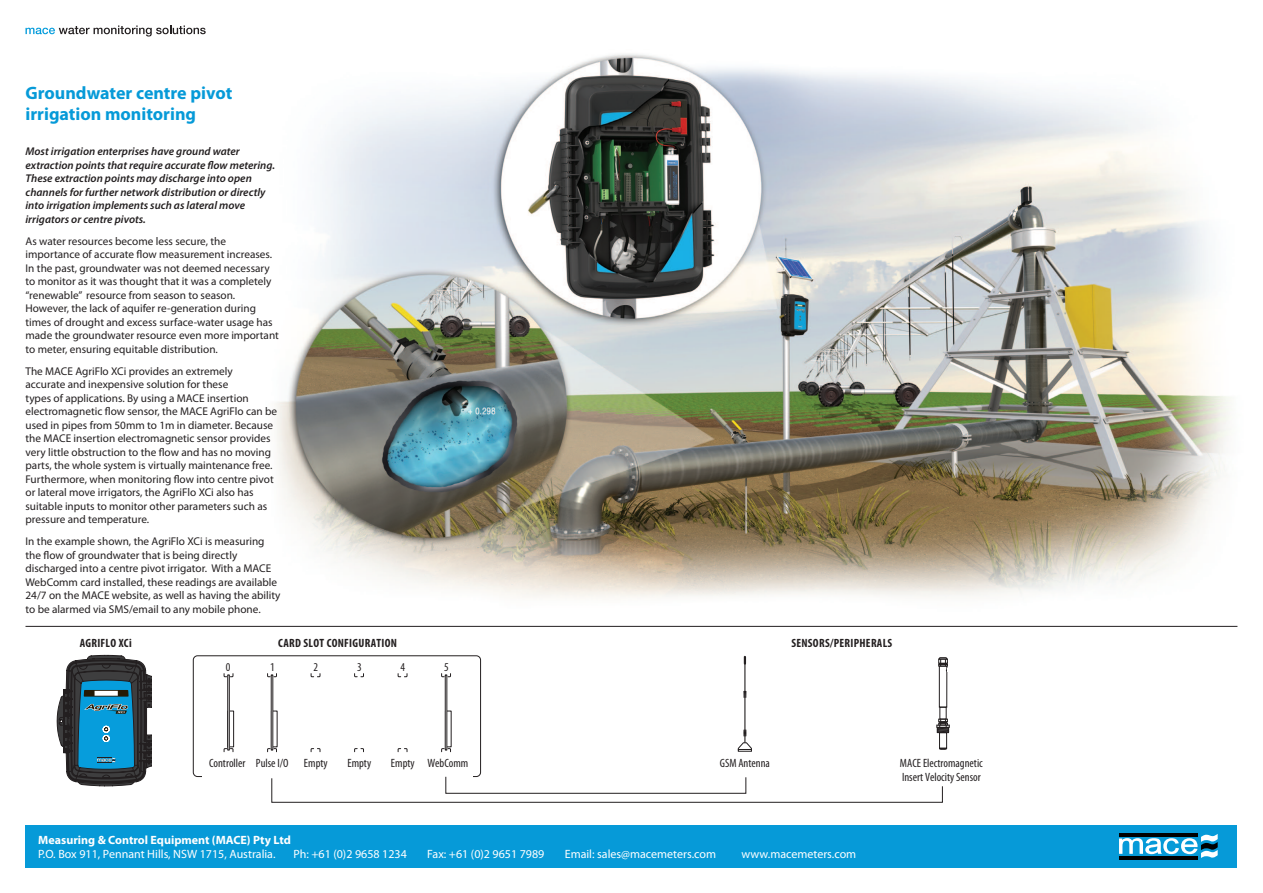
<style>
.page{position:relative;width:1263px;height:893px;background:#fff}
.page>*{position:absolute;margin:0;border:0;box-sizing:border-box;transform-origin:0 0}
.Heading{font:700 18px/21.6px "Myriad Pro";color:#069ad8}
.t1{font:12px "Myriad Pro";color:#fff}
.t2{font:condensed 12px/13.5px "Myriad Pro";color:#231f20}
.t3{font:700 condensed 12px "Myriad Pro";letter-spacing:.025em;color:#231f20}
.t4{font:700 12px "Myriad Pro";color:#fff}
.Body_Text{font:11.25px/13.5px "Myriad Pro";color:#231f20}
.Body_Text__Intro{font:italic 600 11.25px/13.5px "Myriad Pro";color:#231f20}
</style>
<div class="page">
<img style="left:275px;top:54px;width:956px;height:544px">
<div style="left:193px;top:656px;width:288px;height:121px;border:1px solid #231f20;border-radius:4px"></div>
<div style="left:203px;top:660px;width:270px;height:119px;background:#fff"></div>
<div style="left:228px;top:711px;width:6px;height:36px;border:1px solid #231f20"></div>
<div style="left:939px;top:732px;width:8px;height:16px;border:1px solid #231f20"></div>
<svg style="left:937px;top:719px;width:12px;height:14px"></svg>
<svg style="left:938px;top:657px;width:10px;height:50px"></svg>
<hr style="left:744px;top:663px;width:1px;height:80px;background:#231f20">
<svg style="left:744px;top:657px;width:2px;height:7px"></svg>
<svg style="left:738px;top:742px;width:14px;height:9px"></svg>
<svg style="left:271px;top:776px;width:672px;height:27px"></svg>
<svg style="left:223px;top:673px;width:11px;height:4px"></svg>
<svg style="left:223px;top:748px;width:11px;height:4px"></svg>
<svg style="left:273px;top:713px;width:1px;height:32px"></svg>
<svg style="left:267px;top:673px;width:10px;height:4px"></svg>
<svg style="left:267px;top:748px;width:10px;height:4px"></svg>
<svg style="left:310px;top:673px;width:11px;height:4px"></svg>
<svg style="left:310px;top:748px;width:11px;height:4px"></svg>
<svg style="left:354px;top:673px;width:10px;height:4px"></svg>
<svg style="left:354px;top:748px;width:10px;height:4px"></svg>
<svg style="left:397px;top:673px;width:11px;height:4px"></svg>
<svg style="left:397px;top:748px;width:11px;height:4px"></svg>
<svg style="left:447px;top:713px;width:1px;height:32px"></svg>
<div style="left:445px;top:675px;width:2px;height:75px;border:1px solid #231f20"></div>
<svg style="left:441px;top:673px;width:10px;height:4px"></svg>
<svg style="left:441px;top:748px;width:10px;height:4px"></svg>
<svg style="left:939px;top:748px;width:8px;height:2px"></svg>
<svg style="left:57px;top:655px;width:95px;height:131px;background:#406e82"></svg>
<div style="left:26px;top:825px;width:1211px;height:42px;background:#069ad8"></div>
<hr style="left:1119px;top:833px;width:78px;height:3px;background:#000001">
<hr style="left:1119px;top:856px;width:78px;height:4px;background:#000001">
<svg style="left:1119px;top:834px;width:99px;height:24px"></svg>
<svg style="left:26px;top:26px;width:180px;height:11px"></svg>
<hr style="left:26px;top:626px;width:1211px;height:1px;background:#231f20">
<p class="Heading" style="left:26px;top:81px;width:208px">Groundwater centre pivot irrigation monitoring</p>
<p class="Body_Text__Intro" style="left:26px;top:144px;width:251px">Most irrigation enterprises have ground water extraction points that require accurate flow metering.<br>These extraction points may discharge into open channels for further network distribution or directly into irrigation implements such as lateral move irrigators or centre pivots.</p>
<p class="Body_Text" style="left:26px;top:234px;width:255px">As water resources become less secure, the importance of accurate flow measurement increases.<br>In the past, groundwater was not deemed necessary to monitor as it was thought that it was a completely “renewable” resource from season to season.<br>However, the lack of aquifer re-generation during times of drought and excess surface-water usage has made the groundwater resource even more important to meter, ensuring equitable distribution.</p>
<p class="Body_Text" style="left:26px;top:364px;width:253px">The MACE AgriFlo XCi provides an extremely<br>accurate and inexpensive solution for these<br>types of applications. By using a MACE insertion electromagnetic flow sensor, the MACE AgriFlo can be used in pipes from 50mm to 1m in diameter. Because the MACE insertion electromagnetic sensor provides very little obstruction to the flow and has no moving parts, the whole system is virtually maintenance free.<br>Furthermore, when monitoring flow into centre pivot or lateral move irrigators, the AgriFlo XCi also has suitable inputs to monitor other parameters such as pressure and temperature.</p>
<p class="Body_Text" style="left:26px;top:534px;width:257px">In the example shown, the AgriFlo XCi is measuring the flow of groundwater that is being directly discharged into a centre pivot irrigator. With a MACE WebComm card installed, these readings are available 24/7 on the MACE website, as well as having the ability to be alarmed via SMS/email to any mobile phone.</p>
<p class="t3" style="left:278px;top:636px;width:120px">CARD SLOT CONFIGURATION</p>
<p class="t3" style="left:791px;top:636px;width:102px">SENSORS/PERIPHERALS</p>
<p class="t3" style="left:80px;top:636px;width:54px">AGRIFLO XCi</p>
<p class="t2" style="left:226px;top:660px;width:6px">0</p>
<p class="t2" style="left:270px;top:660px;width:6px">1</p>
<p class="t2" style="left:313px;top:660px;width:6px">2</p>
<p class="t2" style="left:357px;top:660px;width:6px">3</p>
<p class="t2" style="left:400px;top:660px;width:6px">4</p>
<p class="t2" style="left:444px;top:660px;width:6px">5</p>
<p class="t2" style="left:209px;top:756px;width:81px">Controller Pulse I/O</p>
<p class="t2" style="left:304px;top:756px;width:25px">Empty</p>
<p class="t2" style="left:347px;top:756px;width:25px">Empty</p>
<p class="t2" style="left:391px;top:756px;width:79px">Empty WebComm</p>
<p class="t2" style="left:720px;top:756px;width:52px">GSM Antenna</p>
<p class="t4" style="left:38px;top:832px;width:254px">Measuring &amp; Control Equipment (MACE) Pty Ltd</p>
<p class="t1" style="left:38px;top:847px;width:239px">P.O. Box 911, Pennant Hills, NSW 1715, Australia.</p>
<p class="t1" style="left:293px;top:847px;width:115px">Ph: +61 (0)2 9658 1234</p>
<p class="t1" style="left:427px;top:847px;width:119px">Fax: +61 (0)2 9651 7989</p>
<p class="t1" style="left:565px;top:847px;width:153px">Email: sales@macemeters.com</p>
<p class="t1" style="left:741px;top:847px;width:116px">www.macemeters.com</p>
<p class="t2" style="left:900px;top:756px;width:84px">MACE Electromagnetic<br>Insert Velocity Sensor</p>
</div>
